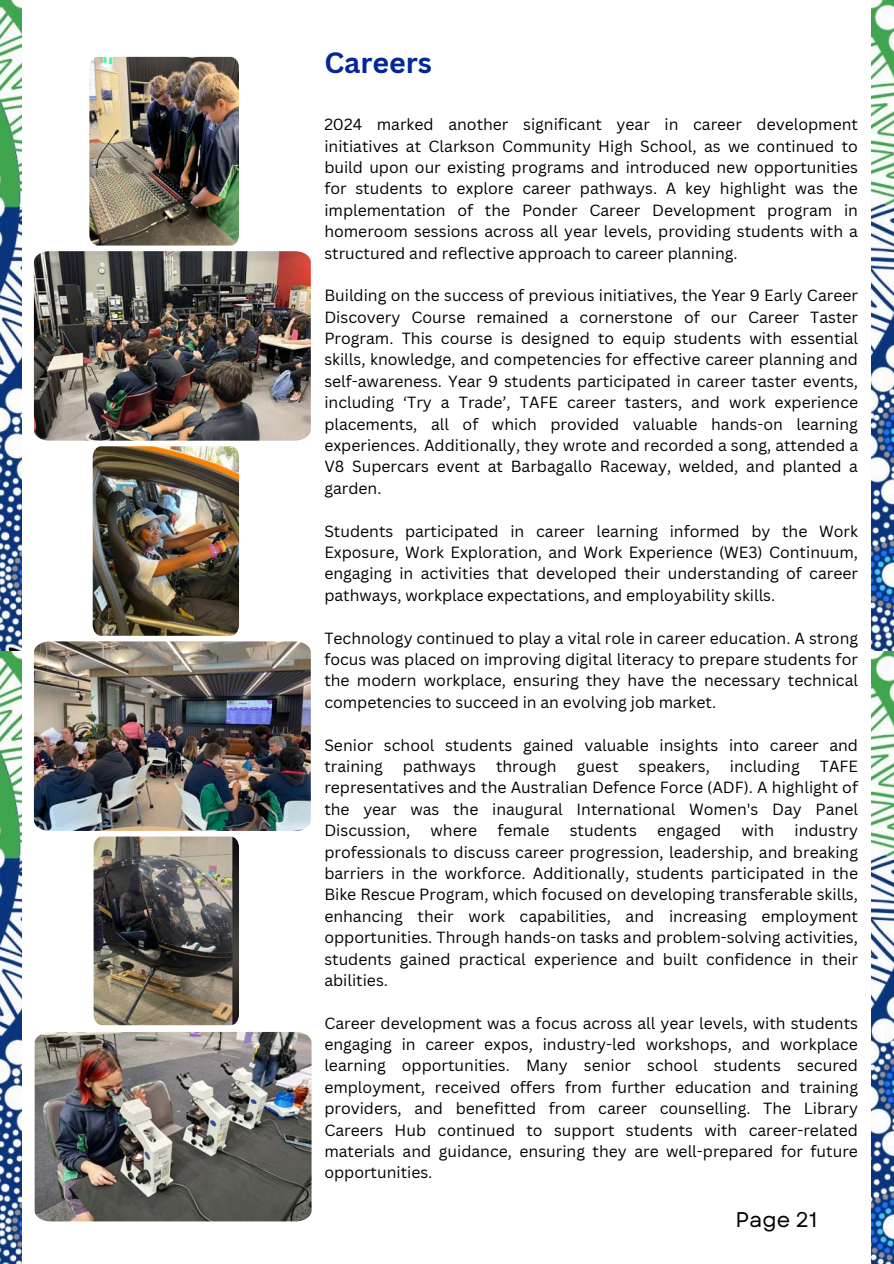
<style>
.page{position:relative;width:894px;height:1264px;background:#fff}
.page>*{position:absolute;margin:0;border:0;box-sizing:border-box;transform-origin:0 0}
.t1{font:700 28.5px "Canva Sans";color:#042698}
.t2{font:21.3px "Garet";color:#000}
.t3{font:15.75px/21.5px "Canva Sans";color:#000;text-align:justify}
</style>
<div class="page">
<img style="left:871px;top:0;width:22px;height:652px">
<img style="left:0;top:0;width:22px;height:652px">
<img style="left:0;top:652px;width:22px;height:611px">
<img style="left:871px;top:652px;width:22px;height:611px">
<img style="left:94px;top:836px;width:145px;height:189px">
<img style="left:93px;top:446px;width:146px;height:189px">
<img style="left:34px;top:641px;width:277px;height:189px">
<img style="left:34px;top:251px;width:277px;height:189px">
<img style="left:89px;top:57px;width:150px;height:188px">
<img style="left:35px;top:1031px;width:276px;height:190px">
<p class="t1" style="left:324px;top:42px;width:109px">Careers</p>
<p class="t3" style="left:324px;top:113px;width:535px">2024 marked another significant year in career development initiatives at Clarkson Community High School, as we continued to build upon our existing programs and introduced new opportunities for students to explore career pathways. A key highlight was the implementation of the Ponder Career Development program in homeroom sessions across all year levels, providing students with a structured and reflective approach to career planning.</p>
<h1 class="t3" style="left:324px;top:284px;width:535px">Building on the success of previous initiatives, the Year 9 Early Career Discovery Course remained a cornerstone of our Career Taster Program. This course is designed to equip students with essential skills, knowledge, and competencies for effective career planning and self-awareness. Year 9 students participated in career taster events, including ‘Try a Trade’, TAFE career tasters, and work experience placements, all of which provided valuable hands-on learning experiences. Additionally, they wrote and recorded a song, attended a V8 Supercars event at Barbagallo Raceway, welded, and planted a garden.</h1>
<p class="t3" style="left:324px;top:520px;width:535px">Students participated in career learning informed by the Work Exposure, Work Exploration, and Work Experience (WE3) Continuum, engaging in activities that developed their understanding of career pathways, workplace expectations, and employability skills.</p>
<p class="t3" style="left:324px;top:626px;width:535px">Technology continued to play a vital role in career education. A strong focus was placed on improving digital literacy to prepare students for the modern workplace, ensuring they have the necessary technical competencies to succeed in an evolving job market.</p>
<p class="t3" style="left:324px;top:733px;width:535px">Senior school students gained valuable insights into career and training</p>
<p class="t3" style="left:403px;top:755px;width:75px">pathways</p>
<p class="t3" style="left:496px;top:755px;width:62px">through</p>
<p class="t3" style="left:576px;top:755px;width:43px">guest</p>
<p class="t3" style="left:638px;top:755px;width:73px">speakers,</p>
<p class="t3" style="left:729px;top:755px;width:71px">including</p>
<p class="t3" style="left:324px;top:755px;width:535px;text-indent:495px">TAFE representatives and the Australian Defence Force (ADF). A highlight of the year was the inaugural International Women's Day Panel Discussion,</p>
<p class="t3" style="left:430px;top:819px;width:48px">where</p>
<p class="t3" style="left:497px;top:819px;width:53px">female</p>
<p class="t3" style="left:569px;top:819px;width:69px">students</p>
<p class="t3" style="left:657px;top:819px;width:66px">engaged</p>
<p class="t3" style="left:741px;top:819px;width:34px">with</p>
<p class="t3" style="left:324px;top:819px;width:535px;text-indent:470px">industry professionals to discuss career progression, leadership, and breaking barriers in the workforce. Additionally, students participated in the Bike Rescue Program, which focused on developing transferable skills, enhancing their work capabilities, and increasing employment opportunities. Through hands-on tasks and problem-solving activities, students gained practical experience and built confidence in their abilities.</p>
<p class="t3" style="left:324px;top:1011px;width:535px">Career development was a focus across all year levels, with students engaging in career expos, industry-led workshops, and workplace learning opportunities. Many senior school students secured employment, received offers from further education and training providers, and benefitted from career counselling. The Library Careers Hub continued to support students with career-related materials and guidance, ensuring they are well-prepared for future opportunities.</p>
<p class="t2" style="left:735px;top:1204px;width:83px">Page 21</p>
</div>
